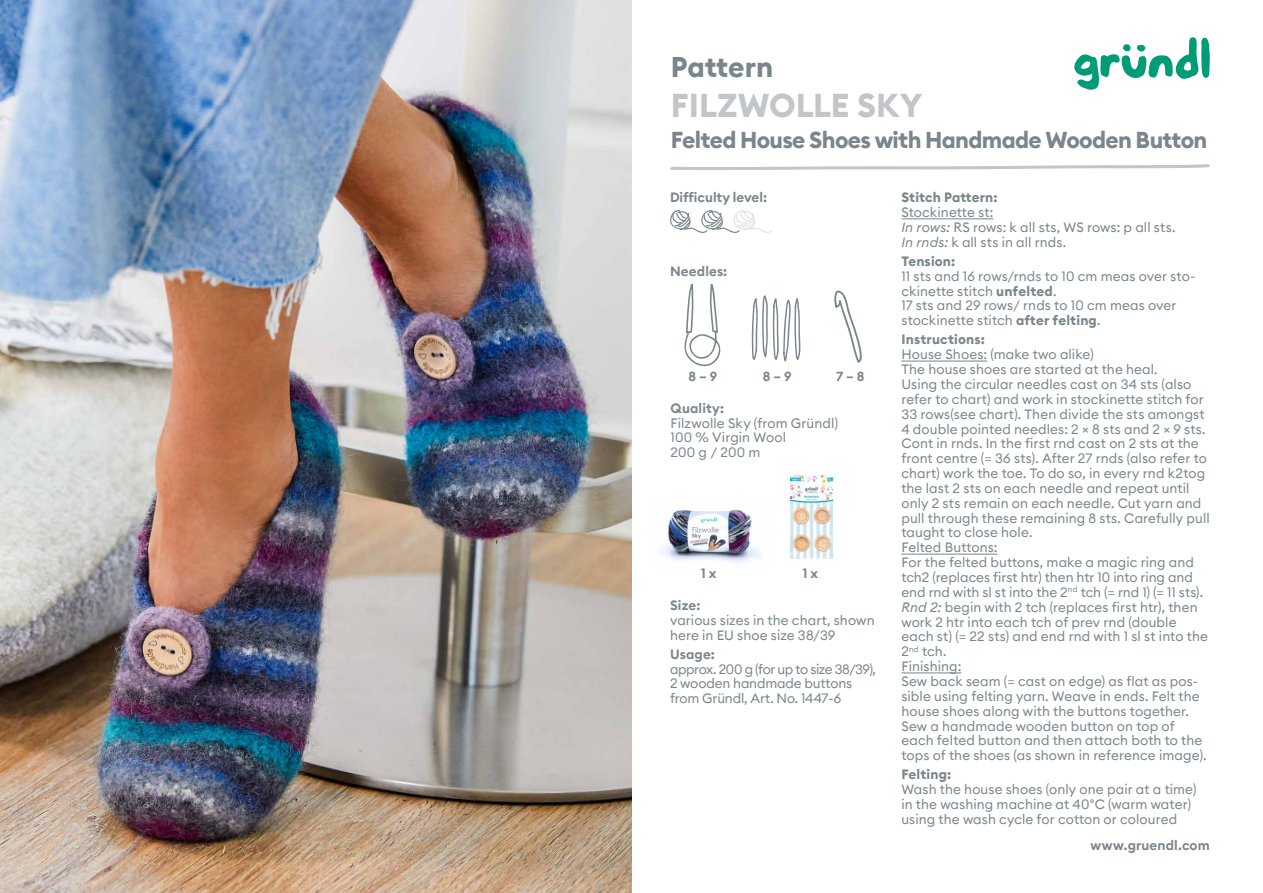
<style>
.page{position:relative;width:1263px;height:893px;background:#fff}
.page>*{position:absolute;margin:0;border:0;box-sizing:border-box;transform-origin:0 0}
.t1{font:700 33px "Euclid Circular B";color:#c2c6c9}
.t2{font:700 28.5px "Euclid Circular B";letter-spacing:-.005em;color:#7b868c}
.t3{font:700 22.95px "Euclid Circular B";letter-spacing:-.03em;color:#7b868c}
.t4{font:13.5px/14.9px "Euclid Circular B";letter-spacing:.005em;color:#7b868c}
.t5{font:13.5px/14.9px "Euclid Circular B";letter-spacing:-.015em;color:#7b868c}
.t6{font:600 13.5px "Euclid Circular B";letter-spacing:.01em;color:#7b868c}
.t7{font:700 13.5px "Euclid Circular B";letter-spacing:.01em;color:#7b868c}
.t8{font:600 13.05px "Euclid Circular B";color:#7b868c}
.s1{font-style:italic}
.s2{font-weight:700}
</style>
<div class="page">
<svg style="left:752px;top:295px;width:49px;height:67px"></svg>
<svg style="left:670px;top:164px;width:540px;height:6px"></svg>
<svg style="left:1074px;top:37px;width:136px;height:53px"></svg>
<hr style="left:901px;top:218px;width:92px;height:1px;background:#7b868c">
<hr style="left:901px;top:361px;width:86px;height:1px;background:#7b868c">
<hr style="left:901px;top:554px;width:96px;height:1px;background:#7b868c">
<hr style="left:901px;top:672px;width:60px;height:1px;background:#7b868c">
<img style="left:660px;top:509px;width:101px;height:54px">
<svg style="left:670px;top:210px;width:102px;height:23px"></svg>
<img style="left:0;top:0;width:631px;height:893px">
<img style="left:790px;top:476px;width:43px;height:82px">
<svg style="left:684px;top:283px;width:37px;height:84px"></svg>
<svg style="left:834px;top:290px;width:28px;height:73px"></svg>
<h2 class="t2" style="left:671px;top:48px;width:104px">Pattern</h2>
<h1 class="t1" style="left:671px;top:84px;width:253px">FILZWOLLE SKY</h1>
<h3 class="t3" style="left:671px;top:125px;width:538px">Felted House Shoes with Handmade Wooden Button</h3>
<p class="t6" style="left:670px;top:189px;width:99px">Difficulty level:</p>
<p class="t6" style="left:670px;top:262px;width:59px">Needles:</p>
<p class="t8" style="left:688px;top:368px;width:30px">8 – 9</p>
<p class="t8" style="left:763px;top:368px;width:30px">8 – 9</p>
<p class="t8" style="left:836px;top:368px;width:30px">7 – 8</p>
<p class="t6" style="left:670px;top:399px;width:55px">Quality:</p>
<p class="t4" style="left:670px;top:415px;width:169px">Filzwolle Sky (from Gründl)<br>100 % Virgin Wool<br>200 g / 200 m</p>
<p class="t6" style="left:701px;top:564px;width:17px">1 x</p>
<p class="t6" style="left:802px;top:564px;width:17px">1 x</p>
<p class="t6" style="left:670px;top:596px;width:32px">Size:</p>
<p class="t4" style="left:670px;top:612px;width:206px">various sizes in the chart, shown here in EU shoe size 38/39</p>
<p class="t6" style="left:670px;top:645px;width:46px">Usage:</p>
<p class="t5" style="left:670px;top:661px;width:208px">approx. 200 g (for up to size 38/39),<br>2 wooden handmade buttons from Gründl, Art. No. 1447-6</p>
<p class="t7" style="left:901px;top:189px;width:98px">Stitch Pattern:</p>
<p class="t4" style="left:901px;top:205px;width:276px">Stockinette st:<br><span class="s1">In rows:</span> RS rows: k all sts, WS rows: p all sts.<br><span class="s1">In rnds:</span> k all sts in all rnds.</p>
<p class="t7" style="left:901px;top:252px;width:55px">Tension:</p>
<p class="t4" style="left:901px;top:268px;width:295px">11 sts and 16 rows/rnds to 10 cm meas over sto&shy;ckinette stitch <span class="s2">unfelted</span>.<br>17 sts and 29 rows/ rnds to 10 cm meas over stockinette stitch <span class="s2">after felting</span>.</p>
<p class="t7" style="left:901px;top:331px;width:85px">Instructions:</p>
<p class="t4" style="left:901px;top:347px;width:310px">House Shoes: (make two alike)<br>The house shoes are started at the heal.<br>Using the circular needles cast on 34 sts (also refer to chart) and work in stockinette stitch for 33 rows(see chart). Then divide the sts amongst 4 double pointed needles: 2 × 8 sts and 2 × 9 sts.<br>Cont in rnds. In the first rnd cast on 2 sts at the front centre (= 36 sts). After 27 rnds (also refer to chart) work the toe. To do so, in every rnd k2tog the last 2 sts on each needle and repeat until only 2 sts remain on each needle. Cut yarn and pull through these remaining 8 sts. Carefully pull taught to close hole.<br>Felted Buttons:<br>For the felted buttons, make a magic ring and tch2 (replaces first htr) then htr 10 into ring and end rnd with sl st into the 2<sup>nd</sup> tch (= rnd 1) (= 11 sts).<br><span class="s1">Rnd 2:</span> begin with 2 tch (replaces first htr), then work 2 htr into each tch of prev rnd (double each st) (= 22 sts) and end rnd with 1 sl st into the 2<sup>nd</sup> tch.<br>Finishing:<br>Sew back seam (= cast on edge) as flat as pos&shy;sible using felting yarn. Weave in ends. Felt the house shoes along with the buttons together.<br>Sew a handmade wooden button on top of each felted button and then attach both to the tops of the shoes (as shown in reference image).</p>
<p class="t7" style="left:901px;top:766px;width:51px">Felting:</p>
<p class="t4" style="left:901px;top:782px;width:297px">Wash the house shoes (only one pair at a time) in the washing machine at 40°C (warm water) using the wash cycle for cotton or coloured</p>
<p class="t6" style="left:1091px;top:836px;width:121px">www.gruendl.com</p>
</div>
